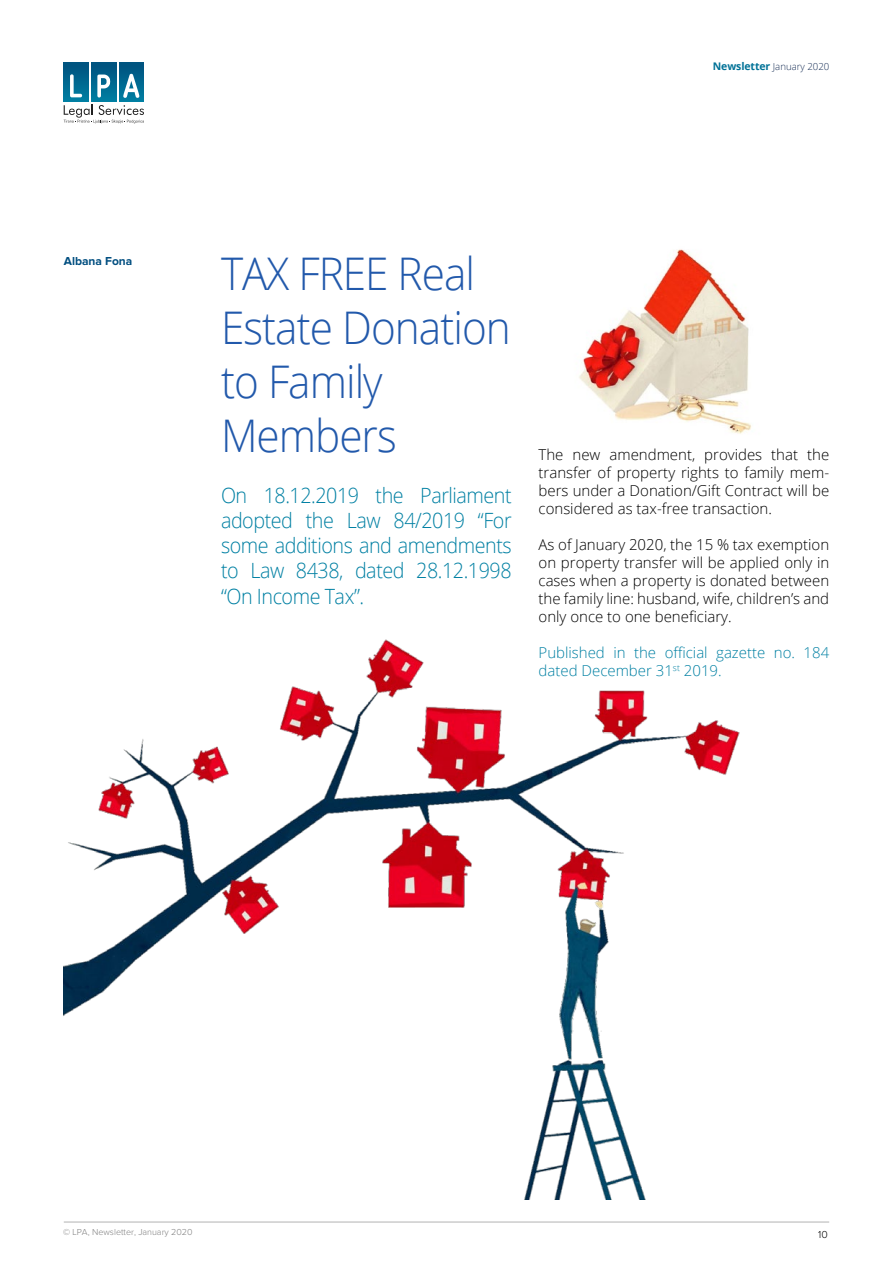
<style>
.page{position:relative;width:893px;height:1263px;background:#fff}
.page>*{position:absolute;margin:0;border:0;box-sizing:border-box;transform-origin:0 0}
.t1{font:300 45px/54px "Open Sans";letter-spacing:-.025em;color:#2259ab;scale:.94 1}
.t2{font:300 21px/25.2px "Open Sans";letter-spacing:-.025em;color:#0080a3;text-align:justify;scale:.94 1}
.t3{font:300 15px/18px "Open Sans";color:#000;text-align:justify}
.t4{font:300 15px/18px "Open Sans";color:#0080a3}
.t5{font:700 12px "Proxima Nova";color:#004e80}
.t6{font:300 10.5px "Proxima Nova";color:#000}
.t7{font:300 9.6px "Open Sans";color:#182f56}
.t8{font:300 9px "Proxima Nova";color:#808080}
.s1{font-weight:700;font-size:10.5px;color:#007297}
</style>
<div class="page">
<img style="left:579px;top:249px;width:172px;height:185px">
<img style="left:63px;top:639px;width:677px;height:560px">
<div style="left:64px;top:62px;width:24px;height:39px;background:linear-gradient(to bottom,#004f7c,#007ea2)"></div>
<svg style="left:70px;top:74px;width:12px;height:23px"></svg>
<svg style="left:92px;top:62px;width:24px;height:39px"></svg>
<svg style="left:97px;top:75px;width:13px;height:23px"></svg>
<div style="left:119px;top:62px;width:25px;height:39px;background:linear-gradient(to bottom,#004e7c,#0581a4)"></div>
<svg style="left:123px;top:74px;width:16px;height:24px"></svg>
<svg style="left:64px;top:105px;width:80px;height:18px"></svg>
<hr style="left:64px;top:1222px;width:765px;height:1px;background:#b3b3b3">
<p class="t5" style="left:64px;top:255px;width:70px">Albana Fona</p>
<p class="t7" style="left:713px;top:60px;width:118px"><span class="s1">Newsletter</span> January 2020</p>
<h1 class="t1" style="left:221px;top:246px;width:310px">TAX FREE Real<br>Estate Donation to Family<br>Members</h1>
<h2 class="t2" style="left:221px;top:482px;width:311px">On 18.12.2019 the Parliament adopted the Law 84/2019 “For some additions and amendments to Law 8438, dated 28.12.1998 “On Income Tax”.</h2>
<p class="t3" style="left:539px;top:445px;width:292px">The new amendment, provides that the transfer of property rights to family mem&shy;bers under a Donation/Gift Contract will be considered as tax-free transaction.</p>
<p class="t3" style="left:539px;top:535px;width:292px">As of January 2020, the 15 % tax exemption on property transfer will be applied only in cases when a property is donated between the family line: husband, wife, children’s and only once to one beneficiary.</p>
<p class="t4" style="left:539px;top:643px;width:292px">Published in the official gazette no. 184 dated December 31<sup>st</sup> 2019.</p>
<p class="t8" style="left:63px;top:1228px;width:131px">© LPA, Newsletter, January 2020</p>
<p class="t6" style="left:818px;top:1229px;width:11px">10</p>
</div>
